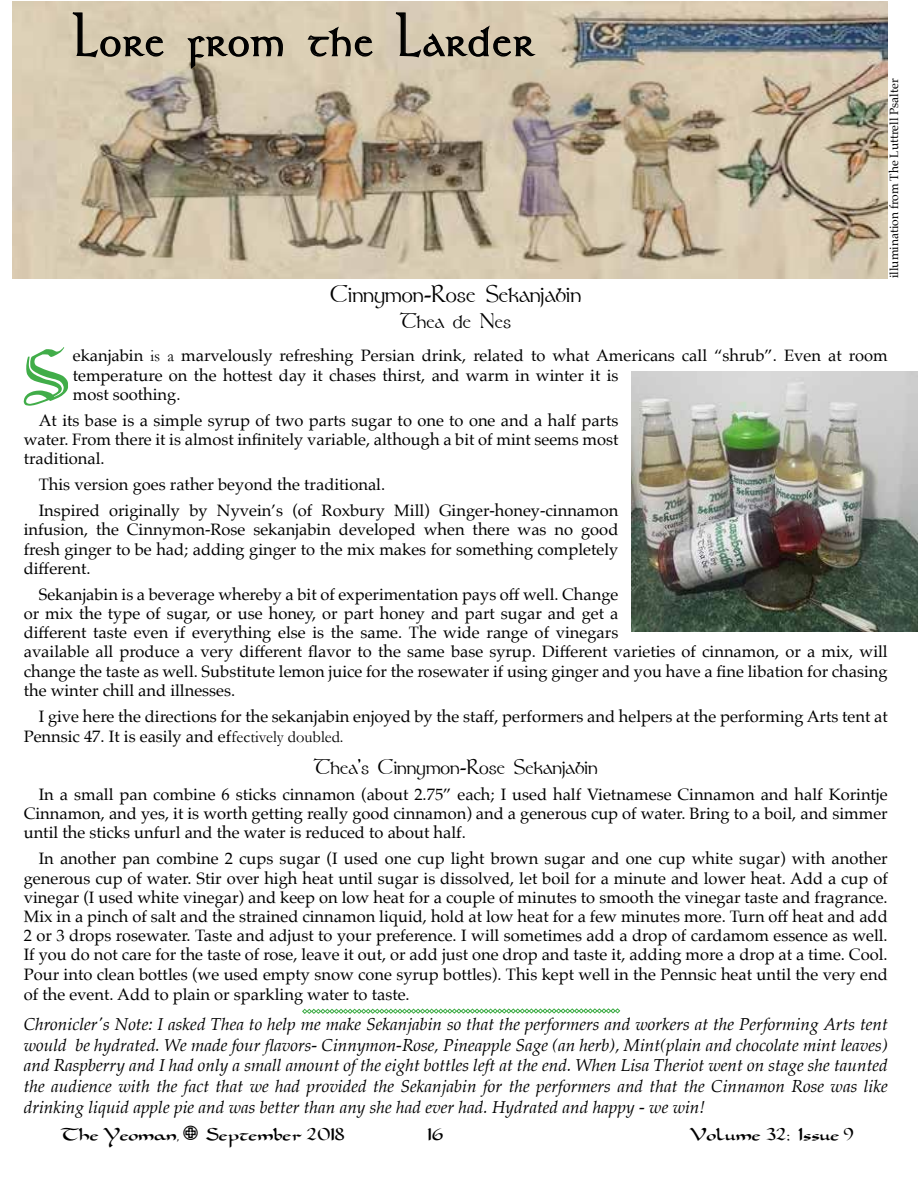
<style>
.page{position:relative;width:918px;height:1188px;background:#fff}
.page>*{position:absolute;margin:0;border:0;box-sizing:border-box;transform-origin:0 0}
.t1{font:73.35px "Bloodand Blade";color:#41ad49}
.t2{font:45px "Stonehenge";letter-spacing:.075em;color:#000}
.t3{font:24px "Stonehenge";color:#000}
.t4{font:21px "Dorovar FLF Carolus";color:#000}
.t5{font:21px "Stonehenge";color:#000}
.t6{font:italic 17.25px/20.7px "Palatino";color:#000;text-align:justify}
.t7{font:16.5px/19.2px "Palatino";color:#000}
.t8{font:12px "Palatino";color:#000}
.s1{font-family:"Garamond"}
</style>
<div class="page">
<img style="left:12px;top:2px;width:875px;height:276px">
<svg style="left:65px;top:12px;width:103px;height:55px;background:#beb39c"></svg>
<svg style="left:187px;top:9px;width:97px;height:61px;background:#bdb29b"></svg>
<svg style="left:306px;top:23px;width:71px;height:55px;background:#bfb49d"></svg>
<svg style="left:388px;top:12px;width:151px;height:152px;background:#bbae98"></svg>
<img style="left:632px;top:372px;width:286px;height:259px">
<svg style="left:302px;top:1008px;width:318px;height:6px"></svg>
<h2 class="t2" style="left:75px;top:13px;width:459px">Lore from the Larder</h2>
<h3 class="t3" style="left:330px;top:280px;width:252px">Cinnymon-Rose Sekanjabin</h3>
<p class="t5" style="left:400px;top:308px;width:112px">Thea de Nes</p>
<p class="t8" style="left:884px;top:278px;width:201px;rotate:-90deg">illumination from The Luttrell Psalter</p>
<h1 class="t1" style="left:26px;top:333px;width:48px">S</h1>
<p class="t7" style="left:73px;top:346px;width:816px">ekanjabin <span class="s1">is a</span> marvelously refreshing Persian drink, related to what Americans call “shrub”. Even at room temperature on the hottest day it chases thirst, and warm in winter it is<br>most soothing.</p>
<p class="t7" style="left:24px;top:411px;width:596px;text-align:justify;text-indent:15px">At its base is a simple syrup of two parts sugar to one to one and a half parts water. From there it is almost infinitely variable, although a bit of mint seems most traditional.</p>
<p class="t7" style="left:39px;top:472px;width:581px;line-height:26px">This version goes rather beyond the traditional.<br>Inspired originally by Nyvein’s (of Roxbury Mill) Ginger-honey-cinnamon</p>
<p class="t7" style="left:24px;top:520px;width:596px;text-align:justify">infusion, the Cinnymon-Rose sekanjabin developed when there was no good fresh ginger to be had; adding ginger to the mix makes for something completely different.</p>
<p class="t7" style="left:24px;top:585px;width:866px;text-indent:15px">Sekanjabin is a beverage whereby a bit of experimentation pays off well. Change<br>or mix the type of sugar, or use honey, or part honey and part sugar and get a<br>different taste even if everything else is the same. The wide range of vinegars<br>available all produce a very different flavor to the same base syrup. Different varieties of cinnamon, or a mix, will change the taste as well. Substitute lemon juice for the rosewater if using ginger and you have a fine libation for chasing the winter chill and illnesses.</p>
<p class="t7" style="left:24px;top:707px;width:865px;line-height:19.8px;text-indent:15px">I give here the directions for the sekanjabin enjoyed by the staff, performers and helpers at the performing Arts tent at<br>Pennsic 47. It is easily and ef<span class="s1">fectively doubled.</span></p>
<p class="t5" style="left:314px;top:754px;width:285px">Thea’s Cinnymon-Rose Sekanjabin</p>
<p class="t7" style="left:24px;top:785px;width:866px;text-align:justify;text-indent:15px">In a small pan combine 6 sticks cinnamon (about 2.75” each; I used half Vietnamese Cinnamon and half Korintje Cinnamon, and yes, it is worth getting really good cinnamon) and a generous cup of water. Bring to a boil, and simmer until the sticks unfurl and the water is reduced to about half.</p>
<p class="t7" style="left:24px;top:849px;width:866px;text-align:justify;text-indent:15px">In another pan combine 2 cups sugar (I used one cup light brown sugar and one cup white sugar) with another generous cup of water. Stir over high heat until sugar is dissolved, let boil for a minute and lower heat. Add a cup of vinegar (I used white vinegar) and keep on low heat for a couple of minutes to smooth the vinegar taste and fragrance.<br>Mix in a pinch of salt and the strained cinnamon liquid, hold at low heat for a few minutes more. Turn off heat and add 2 or 3 drops rosewater. Taste and adjust to your preference. I will sometimes add a drop of cardamom essence as well.<br>If you do not care for the taste of rose, leave it out, or add just one drop and taste it, adding more a drop at a time. Cool.<br>Pour into clean bottles (we used empty snow cone syrup bottles). This kept well in the Pennsic heat until the very end of the event. Add to plain or sparkling water to taste.</p>
<p class="t6" style="left:24px;top:1014px;width:866px">Chronicler's Note: I asked Thea to help me make Sekanjabin so that the performers and workers at the Performing Arts tent would be hydrated. We made four flavors- Cinnymon-Rose, Pineapple Sage (an herb), Mint(plain and chocolate mint leaves) and Raspberry and I had only a small amount of the eight bottles left at the end. When Lisa Theriot went on stage she taunted the audience with the fact that we had provided the Sekanjabin for the performers and that the Cinnamon Rose was like drinking liquid apple pie and was better than any she had ever had. Hydrated and happy - we win!</p>
<p class="t4" style="left:61px;top:1123px;width:286px">The Yeoman, •• September 2018</p>
<p class="t4" style="left:428px;top:1123px;width:18px">16</p>
<p class="t4" style="left:690px;top:1123px;width:166px">Volume 32: Issue 9</p>
</div>
